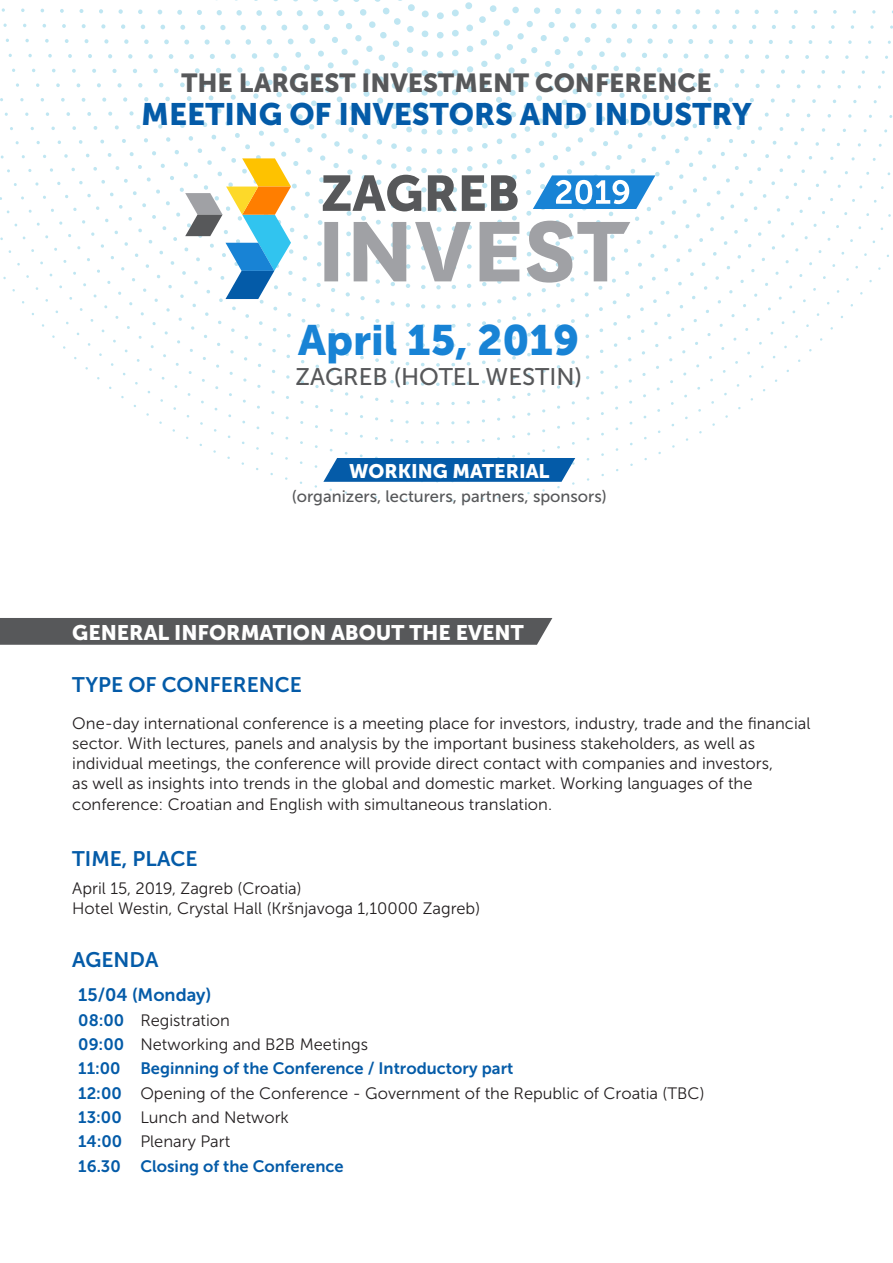
<style>
.page{position:relative;width:893px;height:1263px;background:#fff}
.page>*{position:absolute;margin:0;border:0;box-sizing:border-box;transform-origin:0 0}
.t1{font:42.15px "Museo Sans 900";color:#1883d5}
.t2{font:30.9px "Museo Sans 900";color:#045ba8}
.t3{font:25.95px "Museo Sans 900";color:#57585a}
.t4{font:24px "Museo Sans 500";color:#57585a}
.podnaslov{font:21px "Museo Sans 700";color:#045ba8}
.t5{font:21px "Museo Sans 900";color:#fff}
.t6{font:19.5px "Museo Sans 900";color:#fff}
.t7{font:18px "Museo Sans 700";color:#045ba8}
.t8{font:16.5px/19.8px "Museo Sans 300";color:#231f20}
.t9{font:16.5px "Museo Sans 700";color:#045ba8}
.t10{font:16.5px "Museo Sans 500";color:#57585a}
</style>
<div class="page">
<svg style="left:0;top:0;width:893px;height:502px"></svg>
<svg style="left:185px;top:158px;width:106px;height:141px"></svg>
<svg style="left:324px;top:221px;width:306px;height:62px"></svg>
<svg style="left:533px;top:175px;width:122px;height:34px"></svg>
<svg style="left:323px;top:175px;width:195px;height:36px"></svg>
<svg style="left:323px;top:458px;width:252px;height:24px;background:#1365ad"></svg>
<div style="left:0;top:618px;width:552px;height:27px;background:#57585a"></div>
<p class="t3" style="left:181px;top:68px;width:532px">THE LARGEST INVESTMENT CONFERENCE</p>
<p class="t2" style="left:141px;top:97px;width:612px">MEETING OF INVESTORS AND INDUSTRY</p>
<p class="t1" style="left:298px;top:317px;width:282px">April 15, 2019</p>
<p class="t4" style="left:295px;top:363px;width:288px">ZAGREB (HOTEL WESTIN)</p>
<p class="t6" style="left:349px;top:460px;width:202px">WORKING MATERIAL</p>
<p class="t10" style="left:292px;top:487px;width:316px">(organizers, lecturers, partners, sponsors)</p>
<p class="t5" style="left:72px;top:621px;width:453px">GENERAL INFORMATION ABOUT THE EVENT</p>
<p class="podnaslov" style="left:72px;top:673px;width:231px">TYPE OF CONFERENCE</p>
<p class="t8" style="left:72px;top:714px;width:740px">One-day international conference is a meeting place for investors, industry, trade and the financial sector. With lectures, panels and analysis by the important business stakeholders, as well as individual meetings, the conference will provide direct contact with companies and investors,<br>as well as insights into trends in the global and domestic market. Working languages of the</p>
<p class="t8" style="left:72px;top:795px;width:481px">conference: Croatian and English with simultaneous translation.</p>
<p class="podnaslov" style="left:72px;top:847px;width:127px">TIME, PLACE</p>
<p class="t8" style="left:72px;top:878px;width:231px">April 15, 2019, Zagreb (Croatia)</p>
<p class="t8" style="left:72px;top:898px;width:409px">Hotel Westin, Crystal Hall (Kršnjavoga 1,10000 Zagreb)</p>
<p class="podnaslov" style="left:72px;top:948px;width:88px">AGENDA</p>
<p class="t7" style="left:78px;top:985px;width:134px">15/04 (Monday)</p>
<p class="t9" style="left:78px;top:1011px;width:47px">08:00</p>
<p class="t8" style="left:140px;top:1010px;width:91px">Registration</p>
<p class="t9" style="left:78px;top:1035px;width:47px">09:00</p>
<p class="t8" style="left:140px;top:1034px;width:229px">Networking and B2B Meetings</p>
<p class="t9" style="left:78px;top:1059px;width:44px">11:00</p>
<p class="t9" style="left:140px;top:1059px;width:375px">Beginning of the Conference / Introductory part</p>
<p class="t9" style="left:78px;top:1084px;width:45px">12:00</p>
<p class="t8" style="left:140px;top:1083px;width:566px">Opening of the Conference - Government of the Republic of Croatia (TBC)</p>
<p class="t9" style="left:78px;top:1108px;width:45px">13:00</p>
<p class="t8" style="left:140px;top:1107px;width:150px">Lunch and Network</p>
<p class="t9" style="left:78px;top:1132px;width:45px">14:00</p>
<p class="t8" style="left:140px;top:1132px;width:91px">Plenary Part</p>
<p class="t9" style="left:78px;top:1157px;width:44px">16.30</p>
<p class="t9" style="left:140px;top:1157px;width:205px">Closing of the Conference</p>
</div>
